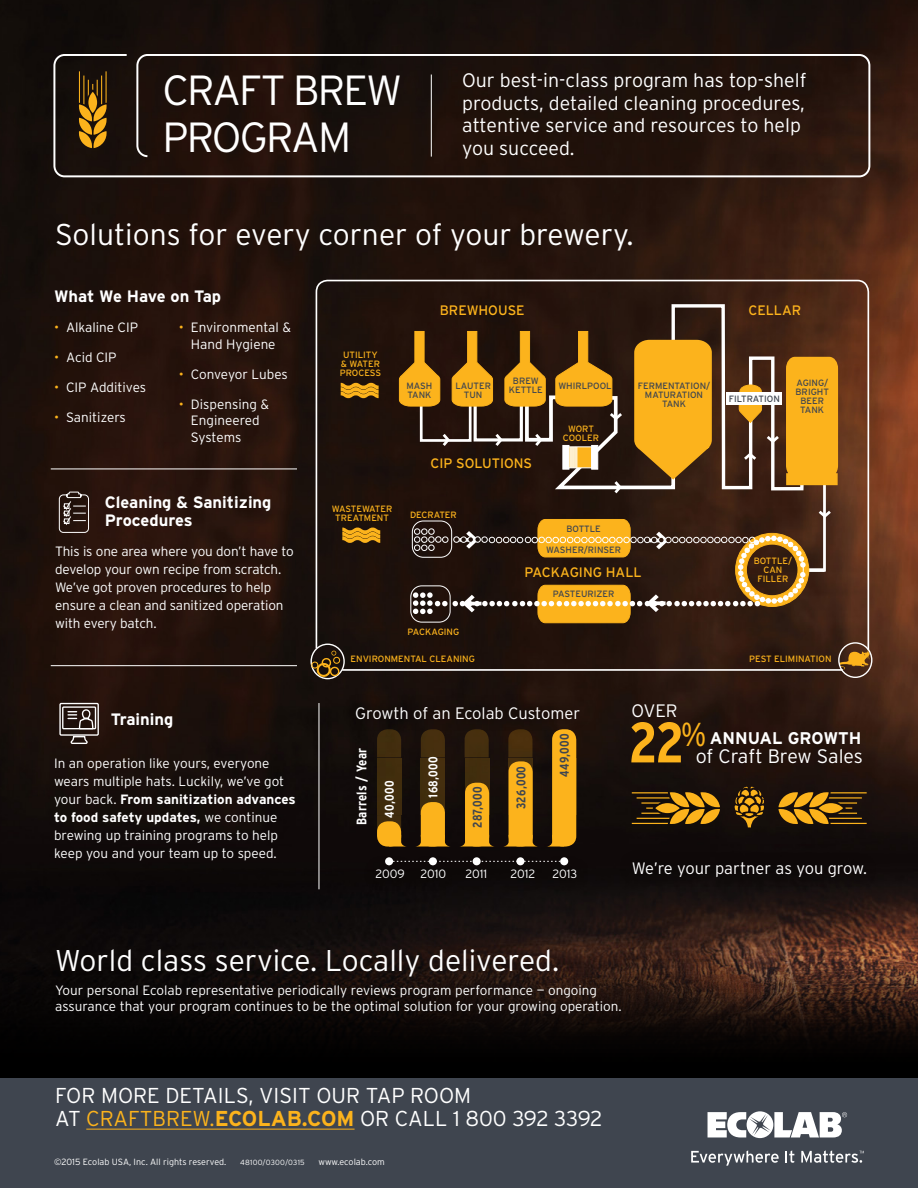
<style>
.page{position:relative;width:918px;height:1188px;background:#fff}
.page>*{position:absolute;margin:0;border:0;box-sizing:border-box;transform-origin:0 0}
.t1{font:700 condensed 56.85px "Interstate";color:#fcb31c}
.t2{font:300 42.15px/46.8px "Interstate";letter-spacing:-.04em;color:#fff}
.t3{font:300 30px "Interstate";color:#fff}
.t4{font:300 21.6px/23.5px "Interstate";color:#fff}
.t5{font:300 19.5px/22.5px "Interstate";color:#fff}
.t6{font:300 18px "Interstate";color:#fff}
.t7{font:700 16.95px "Interstate";color:#fff}
.t8{font:700 16.5px/18px "Interstate";color:#fff}
.t9{font:300 16.5px "Interstate";color:#fff}
.t10{font:700 condensed 13.8px "Interstate";letter-spacing:.02em;color:#fff}
.t11{font:13.65px "Interstate";color:#fcb31c}
.t12{font:300 13.5px/18px "Interstate";color:#fff}
.t13{font:700 condensed 12.6px "Interstate";letter-spacing:.02em;color:#3f454f}
.t14{font:700 condensed 12.6px "Interstate";letter-spacing:.02em;color:#fff}
.t15{font:300 12px "Interstate";color:#fff}
.t16{font:9.15px/9.1px "Interstate";color:#3f454f;text-align:center}
.t17{font:9.15px/9.1px "Interstate";color:#fcb31c;text-align:center}
.t18{font:300 9px "Interstate";color:#fff}
.t19{font:300 7.5px "Interstate";letter-spacing:.035em;color:#fff}
.s1{color:#fcb31c}
.s2{font-weight:700}
.s3{font-weight:700;color:#fcb31c}
</style>
<div class="page">
<img style="left:0;top:0;width:918px;height:1079px">
<div style="left:0;top:1079px;width:918px;height:109px;background:#3f454f"></div>
<svg style="left:708px;top:1111px;width:139px;height:27px"></svg>
<svg style="left:691px;top:1150px;width:88px;height:16px"></svg>
<svg style="left:785px;top:1150px;width:9px;height:13px"></svg>
<svg style="left:801px;top:1150px;width:63px;height:13px"></svg>
<hr style="left:86px;top:1129px;width:269px;height:1px;background:#fcb31c">
<svg style="left:52px;top:53px;width:819px;height:125px;background:#291c14"></svg>
<div style="left:310px;top:644px;width:35px;height:35px;border:1px solid #fff;border-radius:50%"></div>
<svg style="left:311px;top:650px;width:30px;height:28px"></svg>
<svg style="left:315px;top:279px;width:555px;height:373px;background:#342017"></svg>
<svg style="left:399px;top:302px;width:440px;height:321px;background:#694a20"></svg>
<div style="left:740px;top:538px;width:64px;height:63px;border:1px solid #fff;border-radius:50%"></div>
<div style="left:727px;top:393px;width:55px;height:12px;background:#fff"></div>
<svg style="left:341px;top:383px;width:38px;height:15px"></svg>
<svg style="left:342px;top:528px;width:38px;height:15px"></svg>
<svg style="left:839px;top:650px;width:31px;height:20px"></svg>
<div style="left:838px;top:642px;width:34px;height:36px;border:1px solid #fff;border-radius:50%"></div>
<hr style="left:342px;top:669px;width:501px;height:2px;background:#fff">
<div style="left:342px;top:692px;width:250px;height:40px;background:#190e0a"></div>
<div style="left:363px;top:855px;width:227px;height:37px;background:#0d0908"></div>
<div style="left:421px;top:788px;width:24px;height:26px;background:#422d0d"></div>
<div style="left:377px;top:788px;width:24px;height:26px;background:#3f2c0d"></div>
<div style="left:421px;top:758px;width:24px;height:29px;background:#452f0e"></div>
<svg style="left:509px;top:758px;width:24px;height:10px"></svg>
<svg style="left:552px;top:729px;width:24px;height:7px"></svg>
<div style="left:465px;top:758px;width:24px;height:29px;background:#422d0d"></div>
<div style="left:377px;top:758px;width:24px;height:29px;background:#402d0d"></div>
<svg style="left:465px;top:729px;width:24px;height:28px"></svg>
<svg style="left:421px;top:729px;width:24px;height:28px"></svg>
<svg style="left:508px;top:729px;width:24px;height:28px"></svg>
<svg style="left:377px;top:729px;width:24px;height:28px"></svg>
<svg style="left:393px;top:861px;width:167px;height:1px"></svg>
<div style="left:385px;top:857px;width:8px;height:8px;background:#fff;border-radius:50%"></div>
<div style="left:516px;top:857px;width:8px;height:8px;background:#fff;border-radius:50%"></div>
<div style="left:560px;top:857px;width:8px;height:8px;background:#fff;border-radius:50%"></div>
<div style="left:429px;top:857px;width:8px;height:8px;background:#fff;border-radius:50%"></div>
<div style="left:473px;top:857px;width:8px;height:8px;background:#fff;border-radius:50%"></div>
<svg style="left:377px;top:815px;width:30px;height:32px"></svg>
<svg style="left:415px;top:815px;width:36px;height:32px"></svg>
<svg style="left:459px;top:815px;width:36px;height:32px"></svg>
<svg style="left:546px;top:815px;width:30px;height:32px"></svg>
<svg style="left:503px;top:815px;width:36px;height:32px"></svg>
<div style="left:552px;top:729px;width:24px;height:118px;background:#fcb31c;border-radius:11px"></div>
<div style="left:509px;top:761px;width:24px;height:86px;background:#fcb31c;border-radius:11px"></div>
<div style="left:465px;top:783px;width:24px;height:64px;background:#fcb31c;border-radius:11px"></div>
<div style="left:421px;top:802px;width:24px;height:45px;background:#fcb31c;border-radius:11px"></div>
<div style="left:377px;top:821px;width:24px;height:26px;background:#fcb31c;border-radius:11px"></div>
<hr style="left:319px;top:703px;width:1px;height:186px;background:#fff">
<div style="left:619px;top:848px;width:259px;height:42px;background:#0e0909"></div>
<svg style="left:632px;top:792px;width:88px;height:32px;background:#855e13"></svg>
<svg style="left:778px;top:792px;width:89px;height:32px;background:#865e13"></svg>
<svg style="left:734px;top:786px;width:30px;height:42px"></svg>
<svg style="left:58px;top:491px;width:31px;height:42px"></svg>
<svg style="left:59px;top:702px;width:41px;height:43px;background:#5e534e"></svg>
<hr style="left:431px;top:75px;width:1px;height:82px;background:#fff">
<hr style="left:51px;top:665px;width:246px;height:1px;background:#fff">
<hr style="left:51px;top:469px;width:246px;height:1px;background:#fff">
<h2 class="t2" style="left:162px;top:67px;width:241px">CRAFT BREW<br>PROGRAM</h2>
<h3 class="t5" style="left:462px;top:69px;width:346px">Our best-in-class program has top-shelf products, detailed cleaning procedures, attentive service and resources to help you succeed.</h3>
<h3 class="t3" style="left:55px;top:217px;width:580px">Solutions for every corner of your brewery.</h3>
<p class="t8" style="left:54px;top:287px;width:169px">What We Have on Tap</p>
<p class="t12" style="left:54px;top:318px;width:86px"><span class="s1">•</span> Alkaline CIP</p>
<p class="t12" style="left:54px;top:348px;width:64px"><span class="s1">•</span> Acid CIP</p>
<p class="t12" style="left:54px;top:378px;width:94px"><span class="s1">•</span> CIP Additives</p>
<p class="t12" style="left:54px;top:408px;width:73px"><span class="s1">•</span> Sanitizers</p>
<p class="t12" style="left:179px;top:319px;width:114px;line-height:16.5px;text-align:center"><span class="s1">•</span> Environmental &amp;<br>Hand Hygiene</p>
<p class="t12" style="left:179px;top:365px;width:110px"><span class="s1">•</span> Conveyor Lubes</p>
<p class="t12" style="left:191px;top:396px;width:80px;line-height:16.5px;text-indent:-12px"><span class="s1">•</span> Dispensing &amp;<br>Engineered<br>Systems</p>
<p class="t8" style="left:105px;top:493px;width:168px">Cleaning &amp; Sanitizing<br>Procedures</p>
<p class="t12" style="left:55px;top:542px;width:240px">This is one area where you don’t have to develop your own recipe from scratch.<br>We’ve got proven procedures to help ensure a clean and sanitized operation with every batch.</p>
<p class="t8" style="left:111px;top:710px;width:64px">Training</p>
<p class="t12" style="left:54px;top:754px;width:243px">In an operation like yours, everyone wears multiple hats. Luckily, we’ve got your back. <span class="s2">From sanitization advances to food safety updates,</span> we continue brewing up training programs to help keep you and your team up to speed.</p>
<p class="t17" style="left:340px;top:350px;width:43px">UTILITY &amp; WATER<br>PROCESS</p>
<p class="t17" style="left:332px;top:504px;width:62px">WASTEWATER<br>TREATMENT</p>
<p class="t11" style="left:440px;top:302px;width:87px">BREWHOUSE</p>
<p class="t11" style="left:748px;top:302px;width:54px">CELLAR</p>
<p class="t16" style="left:406px;top:381px;width:28px;text-align:left">MASH<br>TANK</p>
<p class="t16" style="left:455px;top:381px;width:37px">LAUTER<br>TUN</p>
<p class="t16" style="left:509px;top:376px;width:36px">BREW<br>KETTLE</p>
<p class="t16" style="left:558px;top:381px;width:55px">WHIRLPOOL</p>
<p class="t16" style="left:638px;top:381px;width:74px">FERMENTATION/<br>MATURATION<br>TANK</p>
<p class="t16" style="left:795px;top:378px;width:35px">AGING/<br>BRIGHT<br>BEER<br>TANK</p>
<p class="t16" style="left:729px;top:395px;width:53px">FILTRATION</p>
<p class="t11" style="left:430px;top:455px;width:103px">CIP SOLUTIONS</p>
<p class="t17" style="left:410px;top:510px;width:48px">DECRATER</p>
<p class="t17" style="left:563px;top:424px;width:38px">WORT<br>COOLER</p>
<p class="t17" style="left:408px;top:627px;width:53px">PACKAGING</p>
<p class="t16" style="left:566px;top:524px;width:36px">BOTTLE</p>
<p class="t16" style="left:546px;top:545px;width:77px">WASHER/RINSER</p>
<p class="t16" style="left:553px;top:589px;width:63px">PASTEURIZER</p>
<p class="t11" style="left:524px;top:564px;width:119px">PACKAGING HALL</p>
<p class="t17" style="left:754px;top:556px;width:40px">BOTTLE/<br>CAN<br>FILLER</p>
<p class="t17" style="left:351px;top:654px;width:126px">ENVIRONMENTAL CLEANING</p>
<p class="t9" style="left:355px;top:703px;width:226px">Growth of an Ecolab Customer</p>
<p class="t10" style="left:354px;top:825px;width:79px;rotate:-90deg">Barrels / Year</p>
<p class="t14" style="left:382px;top:818px;width:38px;rotate:-90deg">40,000</p>
<p class="t14" style="left:426px;top:798px;width:43px;rotate:-90deg">168,000</p>
<p class="t13" style="left:470px;top:828px;width:43px;rotate:-90deg">287,000</p>
<p class="t13" style="left:514px;top:809px;width:45px;rotate:-90deg">326,000</p>
<p class="t13" style="left:557px;top:777px;width:45px;rotate:-90deg">449,000</p>
<p class="t15" style="left:375px;top:867px;width:31px">2009</p>
<p class="t15" style="left:420px;top:867px;width:27px">2010</p>
<p class="t15" style="left:465px;top:867px;width:23px">2011</p>
<p class="t15" style="left:510px;top:867px;width:26px">2012</p>
<p class="t15" style="left:552px;top:867px;width:26px">2013</p>
<h3 class="t6" style="left:631px;top:701px;width:48px">OVER</h3>
<p class="t17" style="left:749px;top:654px;width:84px">PEST ELIMINATION</p>
<h1 class="t1" style="left:629px;top:711px;width:79px">22<sup>%</sup></h1>
<p class="t7" style="left:710px;top:728px;width:153px">ANNUAL GROWTH</p>
<h3 class="t5" style="left:696px;top:745px;width:169px">of Craft Brew Sales</h3>
<p class="t9" style="left:632px;top:859px;width:237px">We’re your partner as you grow.</p>
<h3 class="t3" style="left:55px;top:944px;width:506px">World class service. Locally delivered.</h3>
<p class="t12" style="left:55px;top:982px;width:568px;line-height:16.5px">Your personal Ecolab representative periodically reviews program performance — ongoing assurance that your program continues to be the optimal solution for your growing operation.</p>
<h3 class="t4" style="left:55px;top:1083px;width:549px">FOR MORE DETAILS, VISIT OUR TAP ROOM<br>AT <span class="s1">CRAFTBREW.</span><span class="s3">ECOLAB.COM</span> OR CALL 1 800 392 3392</h3>
<p class="t18" style="left:54px;top:1157px;width:174px">©2015 Ecolab USA, Inc. All rights reserved.</p>
<p class="t19" style="left:240px;top:1158px;width:66px">48100/0300/0315</p>
<p class="t18" style="left:318px;top:1157px;width:68px">www.ecolab.com</p>
</div>
